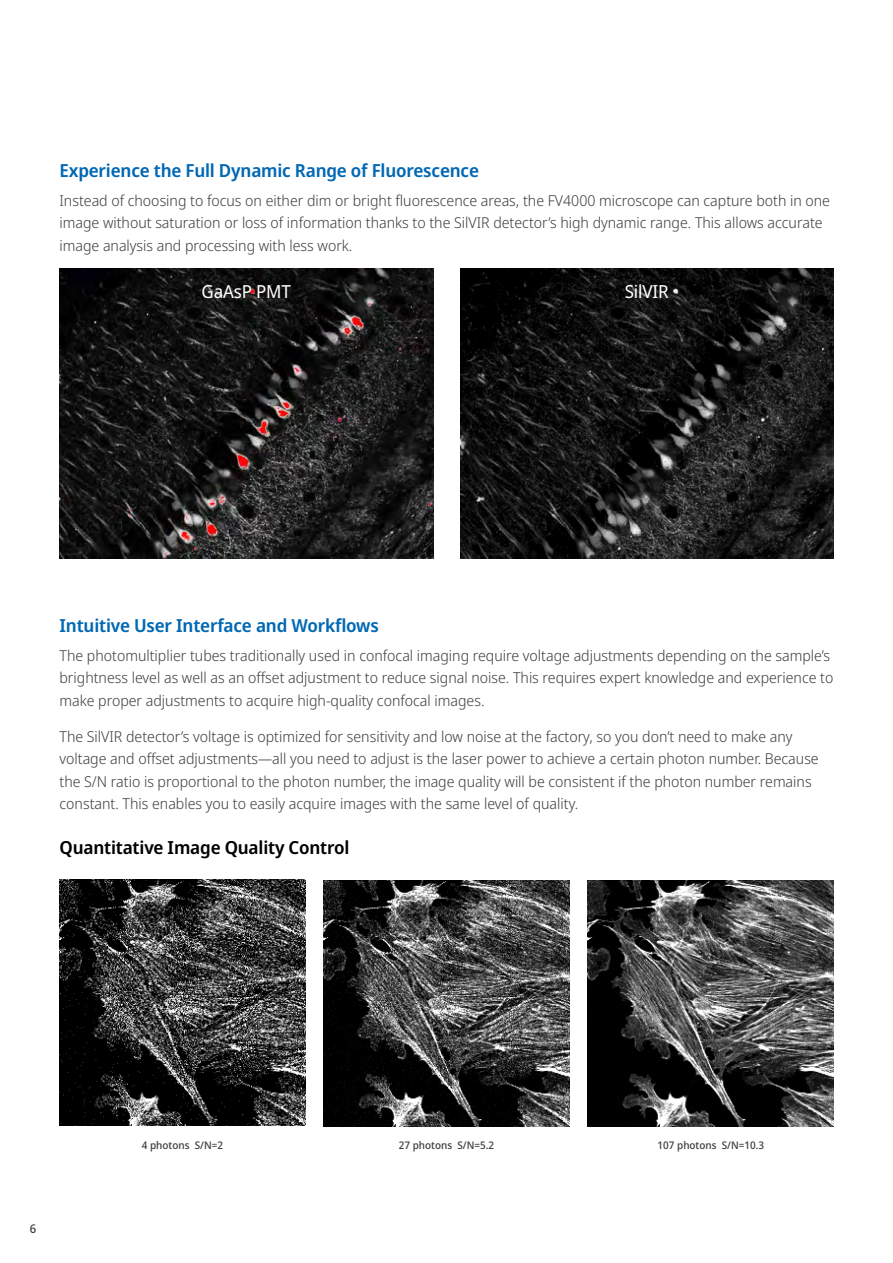
<style>
.page{position:relative;width:893px;height:1263px;background:#fff}
.page>*{position:absolute;margin:0;border:0;box-sizing:border-box;transform-origin:0 0}
.EV_Title_12{font:600 18px "Noto Sans Display";letter-spacing:-.01em;color:#0068b4}
.EV_Title_12-2{font:600 18px "Noto Sans Display";letter-spacing:-.01em;color:#000}
.EV_Title_12-3{font:18px "Noto Sans Display";letter-spacing:-.01em;color:#fff}
.Text{font:300 15px/22.5px "Noto Sans Display";color:#414042}
.t1{font:500 12px "Noto Sans Display";color:#414042}
.Table_cell_text{font:500 10.5px "Noto Sans Display";color:#414042}
</style>
<div class="page">
<img style="left:460px;top:268px;width:373px;height:290px">
<img style="left:60px;top:268px;width:373px;height:290px">
<img style="left:60px;top:879px;width:245px;height:246px">
<img style="left:324px;top:880px;width:245px;height:246px">
<img style="left:587px;top:880px;width:246px;height:246px">
<p class="EV_Title_12" style="left:60px;top:157px;width:421px">Experience the Full Dynamic Range of Fluorescence</p>
<p class="Text" style="left:60px;top:189px;width:772px">Instead of choosing to focus on either dim or bright fluorescence areas, the FV4000 microscope can capture both in one image without saturation or loss of information thanks to the SilVIR detector’s high dynamic range. This allows accurate image analysis and processing with less work.</p>
<p class="EV_Title_12-3" style="left:202px;top:279px;width:91px">GaAsP PMT</p>
<p class="EV_Title_12-3" style="left:625px;top:279px;width:45px">SilVIR</p>
<p class="EV_Title_12" style="left:60px;top:612px;width:321px">Intuitive User Interface and Workflows</p>
<p class="Text" style="left:60px;top:644px;width:775px">The photomultiplier tubes traditionally used in confocal imaging require voltage adjustments depending on the sample’s brightness level as well as an offset adjustment to reduce signal noise. This requires expert knowledge and experience to make proper adjustments to acquire high-quality confocal images.</p>
<p class="Text" style="left:60px;top:725px;width:761px">The SilVIR detector’s voltage is optimized for sensitivity and low noise at the factory, so you don’t need to make any voltage and offset adjustments—all you need to adjust is the laser power to achieve a certain photon number. Because the S/N ratio is proportional to the photon number, the image quality will be consistent if the photon number remains constant. This enables you to easily acquire images with the same level of quality.</p>
<p class="EV_Title_12-2" style="left:60px;top:835px;width:291px">Quantitative Image Quality Control</p>
<p class="t1" style="left:30px;top:1220px;width:8px">6</p>
<p class="Table_cell_text" style="left:142px;top:1138px;width:83px">4 photons S/N=2</p>
<p class="Table_cell_text" style="left:399px;top:1138px;width:97px">27 photons S/N=5.2</p>
<p class="Table_cell_text" style="left:658px;top:1138px;width:108px">107 photons S/N=10.3</p>
</div>
